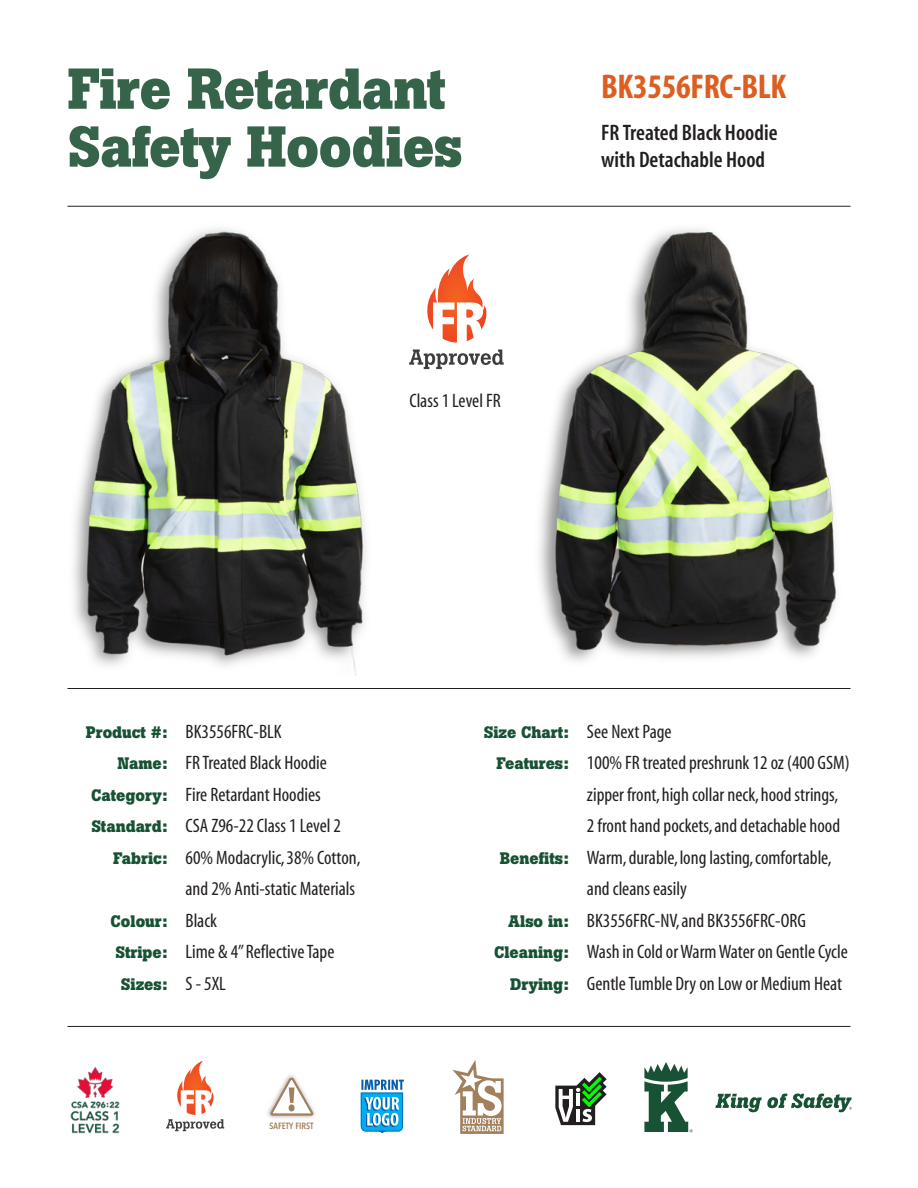
<style>
.page{position:relative;width:918px;height:1188px;background:#fff}
.page>*{position:absolute;margin:0;border:0;box-sizing:border-box;transform-origin:0 0}
.t1{font:700 57px/57.9px "Boton";letter-spacing:-.01em;color:#36644b}
.t2{font:700 condensed 34.5px "Myriad";letter-spacing:-.01em;color:#dc5f21}
.t3{font:600 condensed 22.5px "Myriad";color:#231f20}
.t4{font:condensed 19.5px "Myriad";color:#231f20}
.t5{font:700 16.5px "Boton";color:#185234}
.t6{font:600 9px "Avenir Next Condensed";color:#a1805d}
.s1{font-family:"Boton";font-weight:700;font-stretch:normal;font-size:16.5px;color:#185234}
.s2{font-family:"Myriad";font-weight:400;font-stretch:condensed;font-size:19.5px;color:#231f20}
</style>
<div class="page">
<img style="left:73px;top:228px;width:293px;height:447px">
<img style="left:539px;top:229px;width:298px;height:433px">
<hr style="left:68px;top:206px;width:782px;height:1px;background:#231f20">
<hr style="left:68px;top:688px;width:782px;height:1px;background:#231f20">
<hr style="left:68px;top:1026px;width:782px;height:1px;background:#231f20">
<svg style="left:555px;top:1072px;width:52px;height:53px"></svg>
<svg style="left:715px;top:1094px;width:137px;height:18px"></svg>
<svg style="left:644px;top:1062px;width:49px;height:70px"></svg>
<img style="left:70px;top:1066px;width:50px;height:68px">
<img style="left:267px;top:1075px;width:48px;height:44px">
<svg style="left:270px;top:1077px;width:44px;height:39px"></svg>
<div style="left:289px;top:1104px;width:6px;height:7px;background:#a1805d;border-radius:50%"></div>
<svg style="left:166px;top:1061px;width:58px;height:70px"></svg>
<svg style="left:452px;top:1060px;width:52px;height:74px"></svg>
<svg style="left:361px;top:1079px;width:43px;height:54px"></svg>
<svg style="left:427px;top:254px;width:60px;height:89px"></svg>
<svg style="left:409px;top:350px;width:95px;height:19px"></svg>
<p class="t1" style="left:68px;top:66px;width:397px">Fire Retardant<br>Safety Hoodies</p>
<p class="t2" style="left:601px;top:74px;width:187px">BK3556FRC-BLK</p>
<p class="t3" style="left:601px;top:124px;width:178px">FR Treated Black Hoodie</p>
<p class="t3" style="left:601px;top:151px;width:165px">with Detachable Hood</p>
<p class="t4" style="left:409px;top:393px;width:93px">Class 1 Level FR</p>
<p class="t4" style="left:86px;top:725px;width:197px"><span class="s1">Product #:</span> BK3556FRC-BLK</p>
<p class="t4" style="left:117px;top:756px;width:211px"><span class="s1">Name:</span> FR Treated Black Hoodie</p>
<p class="t4" style="left:91px;top:788px;width:231px"><span class="s1">Category:</span> Fire Retardant Hoodies</p>
<p class="t4" style="left:91px;top:819px;width:251px"><span class="s1">Standard:</span> CSA Z96-22 Class 1 Level 2</p>
<p class="t4" style="left:113px;top:851px;width:249px"><span class="s1">Fabric:</span> 60% Modacrylic, 38% Cotton,</p>
<p class="t4" style="left:186px;top:882px;width:171px">and 2% Anti-static Materials</p>
<p class="t5" style="left:111px;top:915px;width:108px">Colour: <span class="s2">Black</span></p>
<p class="t4" style="left:115px;top:945px;width:221px"><span class="s1">Stripe:</span> Lime &amp; 4” Reflective Tape</p>
<p class="t5" style="left:121px;top:978px;width:107px">Sizes: <span class="s2">S - 5XL</span></p>
<p class="t6" style="left:270px;top:1120px;width:45px">SAFETY FIRST</p>
<p class="t4" style="left:484px;top:725px;width:189px"><span class="s1">Size Chart:</span> See Next Page</p>
<p class="t4" style="left:497px;top:756px;width:355px"><span class="s1">Features:</span> 100% FR treated preshrunk 12 oz (400 GSM)</p>
<p class="t4" style="left:587px;top:788px;width:253px">zipper front, high collar neck, hood strings,</p>
<p class="t4" style="left:587px;top:819px;width:255px">2 front hand pockets, and detachable hood</p>
<p class="t4" style="left:500px;top:851px;width:333px"><span class="s1">Benefits:</span> Warm, durable, long lasting, comfortable,</p>
<p class="t4" style="left:587px;top:882px;width:101px">and cleans easily</p>
<p class="t4" style="left:509px;top:914px;width:299px"><span class="s1">Also in:</span> BK3556FRC-NV, and BK3556FRC-ORG</p>
<p class="t4" style="left:494px;top:945px;width:355px"><span class="s1">Cleaning:</span> Wash in Cold or Warm Water on Gentle Cycle</p>
<p class="t4" style="left:510px;top:977px;width:333px"><span class="s1">Drying:</span> Gentle Tumble Dry on Low or Medium Heat</p>
</div>
